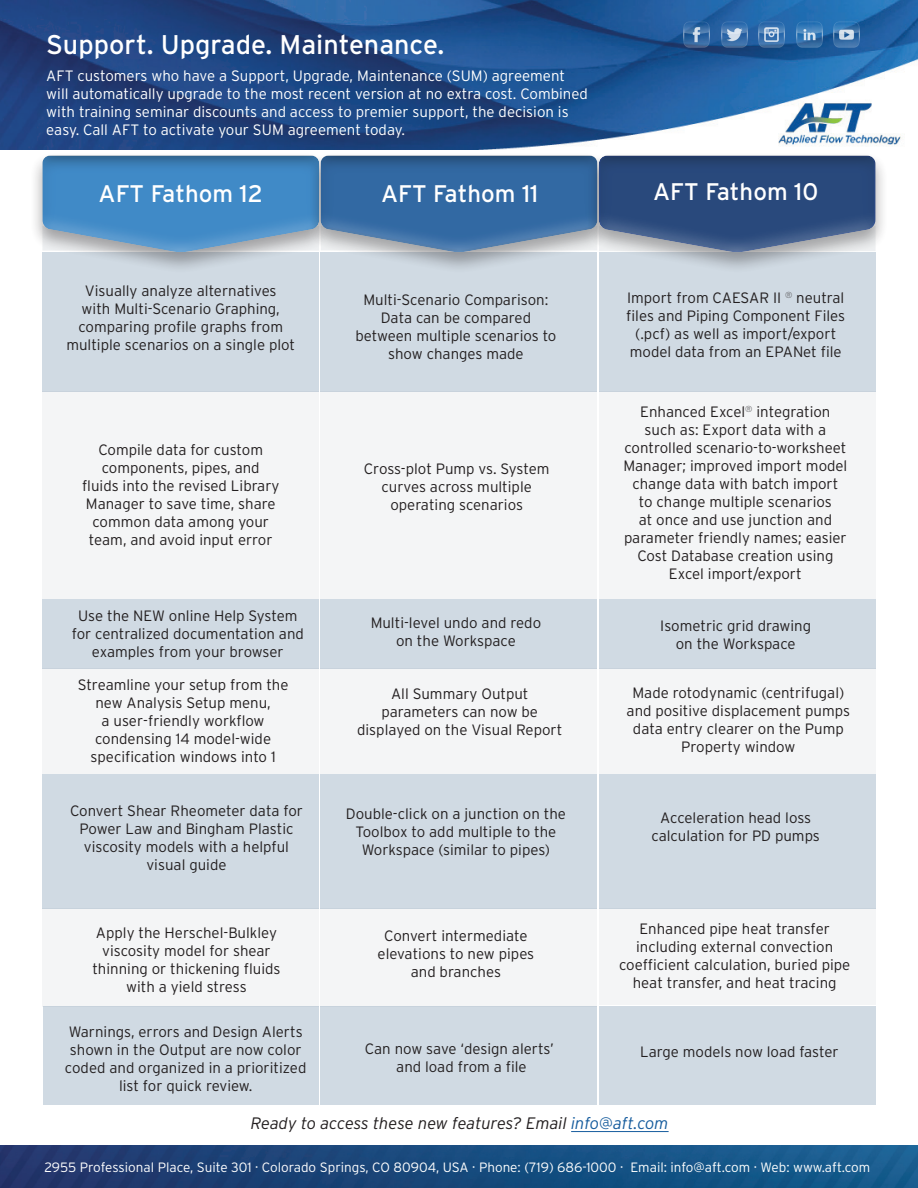
<style>
.page{position:relative;width:918px;height:1188px;background:#fff}
.page>*{position:absolute;margin:0;border:0;box-sizing:border-box;transform-origin:0 0}
.t1{font:27px "Interstate";color:#fff}
.t2{font:24px "Interstate";color:#fff}
.t3{font:italic 300 16.65px "Interstate";letter-spacing:-.005em;color:#231f20}
.t4{font:300 15px/18px "Interstate";color:#231f20;text-align:center}
.t5{font:300 15px/18px "Interstate";color:#fff}
.t6{font:300 13.5px "Interstate";color:#fff}
.s1{color:#175d9e}
</style>
<div class="page">
<div style="left:599px;top:252px;width:277px;height:140px;background:#d0dae3"></div>
<div style="left:599px;top:392px;width:277px;height:207px;background:#f4f5f6"></div>
<div style="left:599px;top:599px;width:277px;height:70px;background:#d0dae3"></div>
<div style="left:599px;top:669px;width:277px;height:105px;background:#f4f5f6"></div>
<div style="left:599px;top:908px;width:277px;height:97px;background:#f4f5f6"></div>
<div style="left:599px;top:774px;width:277px;height:134px;background:#d0dae3"></div>
<div style="left:599px;top:1007px;width:277px;height:98px;background:#d0dae3"></div>
<img style="left:0;top:1146px;width:918px;height:42px">
<img style="left:0;top:0;width:918px;height:149px">
<div style="left:42px;top:252px;width:277px;height:140px;background:#d0dae3"></div>
<div style="left:42px;top:392px;width:277px;height:207px;background:#f4f5f6"></div>
<div style="left:42px;top:599px;width:277px;height:70px;background:#d0dae3"></div>
<div style="left:42px;top:669px;width:277px;height:105px;background:#f4f5f6"></div>
<div style="left:29px;top:151px;width:303px;height:123px;background:#231f20;opacity:.4"></div>
<div style="left:41px;top:209px;width:280px;height:46px;background:#fff;opacity:.75"></div>
<div style="left:42px;top:908px;width:277px;height:99px;background:#f4f5f6"></div>
<div style="left:42px;top:774px;width:277px;height:134px;background:#d0dae3"></div>
<div style="left:43px;top:1007px;width:276px;height:98px;background:#d0dae3"></div>
<img style="left:683px;top:20px;width:27px;height:28px">
<img style="left:721px;top:20px;width:27px;height:28px">
<img style="left:758px;top:20px;width:27px;height:28px">
<img style="left:796px;top:20px;width:27px;height:28px">
<img style="left:833px;top:20px;width:27px;height:28px">
<hr style="left:571px;top:1131px;width:98px;height:1px;background:#175d9e">
<div style="left:321px;top:252px;width:276px;height:140px;background:#d0dae3"></div>
<div style="left:321px;top:392px;width:276px;height:207px;background:#f4f5f6"></div>
<div style="left:321px;top:599px;width:276px;height:70px;background:#d0dae3"></div>
<div style="left:321px;top:669px;width:276px;height:105px;background:#f4f5f6"></div>
<div style="left:307px;top:151px;width:304px;height:123px;background:#231f20;opacity:.4"></div>
<div style="left:321px;top:209px;width:279px;height:46px;background:#fff;opacity:.75"></div>
<div style="left:321px;top:908px;width:276px;height:99px;background:#f4f5f6"></div>
<div style="left:321px;top:774px;width:276px;height:134px;background:#d0dae3"></div>
<div style="left:321px;top:1007px;width:276px;height:98px;background:#d0dae3"></div>
<div style="left:586px;top:151px;width:303px;height:123px;background:#231f20;opacity:.4"></div>
<div style="left:597px;top:209px;width:281px;height:45px;background:#fff;opacity:.75"></div>
<svg style="left:42px;top:155px;width:834px;height:98px;background:#4a76a5"></svg>
<h1 class="t1" style="left:46px;top:30px;width:400px">Support. Upgrade. Maintenance.</h1>
<p class="t5" style="left:46px;top:67px;width:543px">AFT customers who have a Support, Upgrade, Maintenance (SUM) agreement will automatically upgrade to the most recent version at no extra cost. Combined with training seminar discounts and access to premier support, the decision is easy. Call AFT to activate your SUM agreement today.</p>
<h2 class="t2" style="left:99px;top:180px;width:166px">AFT Fathom 12</h2>
<h2 class="t2" style="left:653px;top:179px;width:167px">AFT Fathom 10</h2>
<h2 class="t2" style="left:381px;top:180px;width:159px">AFT Fathom 11</h2>
<h2 class="t2" style="left:659px;top:180px;width:158px">AFT Fathom 9</h2>
<p class="t4" style="left:66px;top:282px;width:230px">Visually analyze alternatives<br>with Multi-Scenario Graphing, comparing profile graphs from multiple scenarios on a single plot</p>
<p class="t4" style="left:82px;top:440px;width:199px">Compile data for custom components, pipes, and fluids into the revised Library<br>Manager to save time, share common data among your team, and avoid input error</p>
<p class="t4" style="left:72px;top:607px;width:234px">Use the NEW online Help System for centralized documentation and examples from your browser</p>
<p class="t4" style="left:78px;top:676px;width:212px">Streamline your setup from the new Analysis Setup menu,<br>a user-friendly workflow condensing 14 model-wide specification windows into 1</p>
<p class="t4" style="left:70px;top:802px;width:234px">Convert Shear Rheometer data for<br>Power Law and Bingham Plastic viscosity models with a helpful visual guide</p>
<p class="t4" style="left:92px;top:923px;width:190px">Apply the Herschel-Bulkley viscosity model for shear thinning or thickening fluids with a yield stress</p>
<p class="t4" style="left:65px;top:1022px;width:243px">Warnings, errors and Design Alerts shown in the Output are now color coded and organized in a prioritized list for quick review.</p>
<p class="t4" style="left:355px;top:290px;width:203px">Multi-Scenario Comparison:<br>Data can be compared between multiple scenarios to show changes made</p>
<p class="t4" style="left:364px;top:459px;width:187px">Cross-plot Pump vs. System curves across multiple operating scenarios</p>
<p class="t4" style="left:371px;top:613px;width:172px">Multi-level undo and redo on the Workspace</p>
<p class="t4" style="left:357px;top:684px;width:207px">All Summary Output parameters can now be displayed on the Visual Report</p>
<p class="t4" style="left:346px;top:805px;width:222px">Double-click on a junction on the<br>Toolbox to add multiple to the<br>Workspace (similar to pipes)</p>
<p class="t4" style="left:378px;top:926px;width:158px">Convert intermediate elevations to new pipes and branches</p>
<p class="t4" style="left:365px;top:1039px;width:191px">Can now save ‘design alerts’ and load from a file</p>
<p class="t4" style="left:626px;top:288px;width:220px">Import from CAESAR II <sup>®</sup> neutral files and Piping Component Files (.pcf) as well as import/export model data from an EPANet file</p>
<p class="t4" style="left:623px;top:403px;width:226px">Enhanced Excel<sup>®</sup> integration such as: Export data with a controlled scenario-to-worksheet<br>Manager; improved import model change data with batch import<br>to change multiple scenarios<br>at once and use junction and parameter friendly names; easier<br>Cost Database creation using<br>Excel import/export</p>
<p class="t4" style="left:660px;top:617px;width:152px">Isometric grid drawing on the Workspace</p>
<p class="t4" style="left:627px;top:683px;width:225px">Made rotodynamic (centrifugal) and positive displacement pumps data entry clearer on the Pump<br>Property window</p>
<p class="t4" style="left:652px;top:808px;width:170px">Acceleration head loss calculation for PD pumps</p>
<p class="t4" style="left:619px;top:919px;width:233px">Enhanced pipe heat transfer including external convection coefficient calculation, buried pipe heat transfer, and heat tracing</p>
<p class="t4" style="left:640px;top:1043px;width:200px">Large models now load faster</p>
<p class="t3" style="left:251px;top:1114px;width:419px">Ready to access these new features? Email <span class="s1">info@aft.com</span></p>
<p class="t6" style="left:45px;top:1160px;width:827px">2955 Professional Place, Suite 301 · Colorado Springs, CO 80904, USA · Phone: (719) 686-1000 · Email: info@aft.com · Web: www.aft.com</p>
</div>
